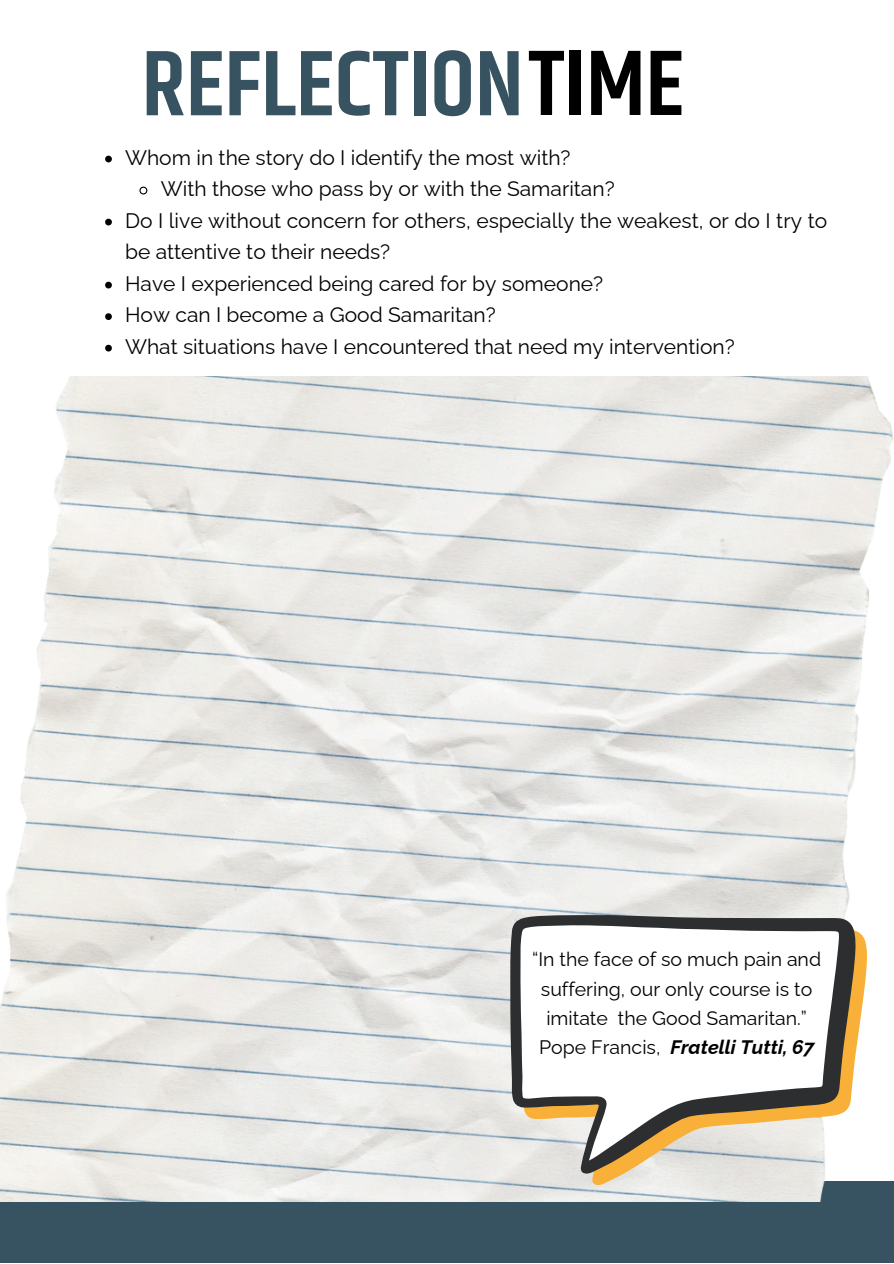
<style>
.page{position:relative;width:894px;height:1264px;background:#fff}
.page>*{position:absolute;margin:0;border:0;box-sizing:border-box;transform-origin:0 0}
.t1{font:600 93.6px "Khand";color:#375260}
.t2{font:21px "Raleway";color:#000}
.t3{font:19.5px/29.2px "Raleway";color:#000;text-align:center}
.s1{color:#000}
.s2{font-weight:700;font-style:italic}
</style>
<div class="page">
<div style="left:0;top:1181px;width:893px;height:82px;background:#375260"></div>
<img style="left:0;top:377px;width:893px;height:824px">
<svg style="left:521px;top:926px;width:345px;height:258px"></svg>
<svg style="left:510px;top:915px;width:345px;height:258px"></svg>
<svg style="left:520px;top:925px;width:318px;height:235px"></svg>
<svg style="left:105px;top:156px;width:7px;height:6px"></svg>
<svg style="left:139px;top:186px;width:9px;height:9px"></svg>
<svg style="left:105px;top:219px;width:7px;height:6px"></svg>
<svg style="left:105px;top:282px;width:7px;height:6px"></svg>
<svg style="left:105px;top:313px;width:7px;height:7px"></svg>
<svg style="left:105px;top:345px;width:7px;height:6px"></svg>
<h1 class="t1" style="left:142px;top:17px;width:544px">REFLECTION<span class="s1">TIME</span></h1>
<p class="t2" style="left:125px;top:145px;width:447px">Whom in the story do I identify the most with?</p>
<p class="t2" style="left:161px;top:176px;width:455px">With those who pass by or with the Samaritan?</p>
<p class="t2" style="left:125px;top:208px;width:703px">Do I live without concern for others, especially the weakest, or do I try to</p>
<p class="t2" style="left:125px;top:239px;width:266px">be attentive to their needs?</p>
<p class="t2" style="left:125px;top:271px;width:479px">Have I experienced being cared for by someone?</p>
<p class="t2" style="left:125px;top:302px;width:372px">How can I become a Good Samaritan?</p>
<p class="t2" style="left:125px;top:334px;width:611px">What situations have I encountered that need my intervention?</p>
<p class="t3" style="left:532px;top:944px;width:290px">“In the face of so much pain and suffering, our only course is to imitate the Good Samaritan.”<br>Pope Francis, <span class="s2">Fratelli Tutti, 67</span></p>
</div>
